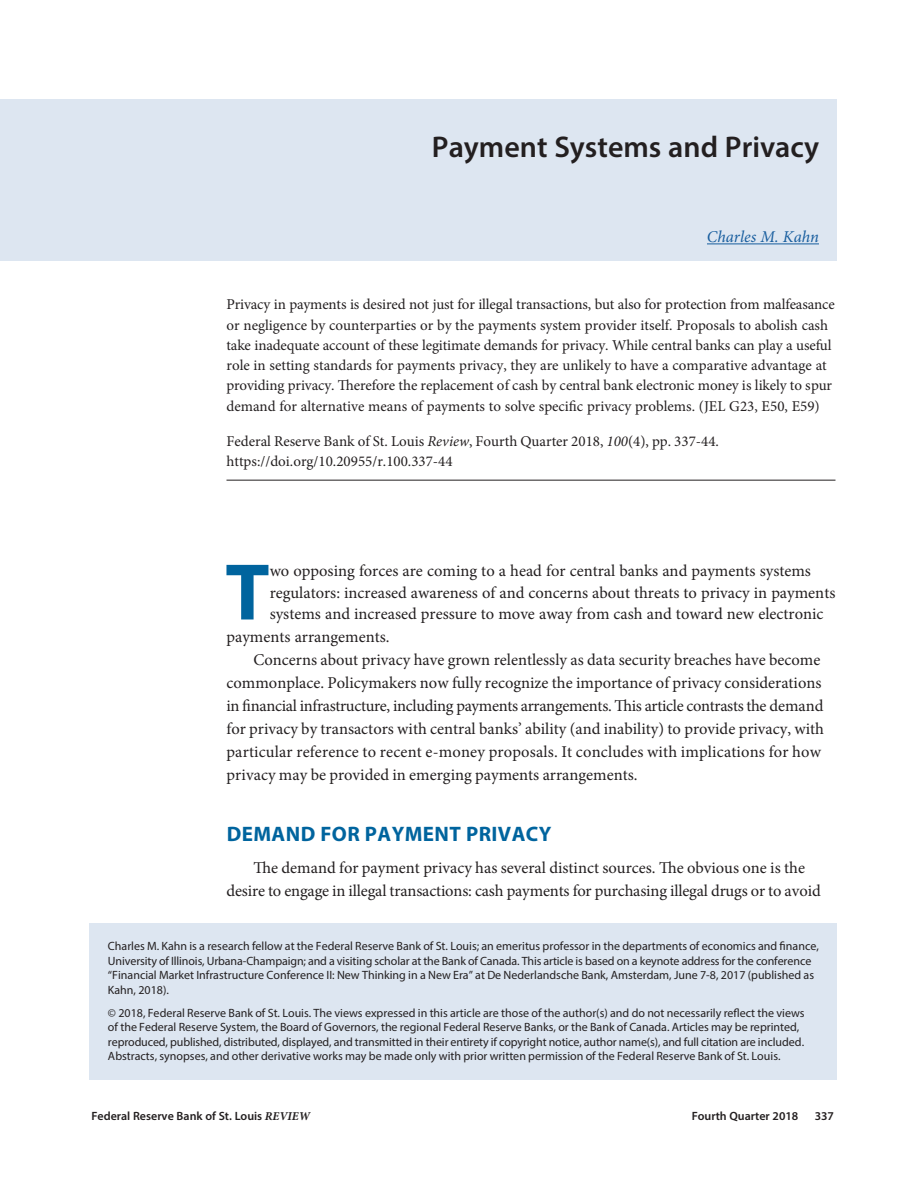
<style>
.page{position:relative;width:918px;height:1188px;background:#fff}
.page>*{position:absolute;margin:0;border:0;box-sizing:border-box;transform-origin:0 0}
.Drop_Cap{font:700 81px "Myriad Pro";color:#00649e}
.t1{font:600 30px "Myriad Pro";color:#231f20}
._1_Head{font:700 21px "Myriad Pro";letter-spacing:.02em;color:#00649e}
.Text{font:16.5px/23px "Minion Pro";color:#231f20}
.Drop_Cap-2{font:16.5px "Minion Pro";color:#231f20}
.Author{font:italic 16.5px "Minion Pro";color:#175d9e}
.Abstract_Citation{font:15px/20.2px "Minion Pro";color:#231f20}
.Author_Note{font:12px/14.4px "Myriad Pro";color:#231f20}
.t2{font:600 12px "Myriad Pro";color:#231f20}
.s1{font-style:italic}
.s2{font-family:"Minion Pro";font-weight:700;font-style:italic}
</style>
<div class="page">
<div style="left:0;top:99px;width:837px;height:162px;background:#dde6f1"></div>
<hr style="left:707px;top:243px;width:112px;height:1px;background:#175d9e">
<hr style="left:226px;top:480px;width:610px;height:1px;background:#231f20">
<div style="left:90px;top:923px;width:747px;height:157px;background:#dde6f1"></div>
<p class="t1" style="left:432px;top:128px;width:389px">Payment Systems and Privacy</p>
<p class="Author" style="left:707px;top:226px;width:114px">Charles M. Kahn</p>
<p class="Abstract_Citation" style="left:226px;top:295px;width:610px">Privacy in payments is desired not just for illegal transactions, but also for protection from malfeasance or negligence by counterparties or by the payments system provider itself. Proposals to abolish cash take inadequate account of these legitimate demands for privacy. While central banks can play a useful role in setting standards for payments privacy, they are unlikely to have a comparative advantage at providing privacy. Therefore the replacement of cash by central bank electronic money is likely to spur demand for alternative means of payments to solve specific privacy problems. (JEL G23, E50, E59)</p>
<p class="Abstract_Citation" style="left:226px;top:431px;width:494px">Federal Reserve Bank of St. Louis <span class="s1">Review</span>, Fourth Quarter 2018, <span class="s1">100</span>(4), pp. 337-44. https://doi.org/10.20955/r.100.337-44</p>
<p class="Drop_Cap" style="left:225px;top:539px;width:46px">T</p>
<p class="Drop_Cap-2" style="left:270px;top:560px;width:543px">wo opposing forces are coming to a head for central banks and payments systems</p>
<p class="Drop_Cap-2" style="left:270px;top:581px;width:567px">regulators: increased awareness of and concerns about threats to privacy in payments</p>
<p class="Drop_Cap-2" style="left:270px;top:603px;width:555px">systems and increased pressure to move away from cash and toward new electronic</p>
<p class="Drop_Cap-2" style="left:227px;top:626px;width:165px">payments arrangements.</p>
<p class="Text" style="left:227px;top:649px;width:599px;text-indent:27px">Concerns about privacy have grown relentlessly as data security breaches have become commonplace. Policymakers now fully recognize the importance of privacy considerations in financial infrastructure, including payments arrangements. This article contrasts the demand for privacy by transactors with central banks’ ability (and inability) to provide privacy, with particular reference to recent e-money proposals. It concludes with implications for how privacy may be provided in emerging payments arrangements.</p>
<p class="_1_Head" style="left:227px;top:820px;width:326px">DEMAND FOR PAYMENT PRIVACY</p>
<p class="Text" style="left:227px;top:856px;width:596px;text-indent:27px">The demand for payment privacy has several distinct sources. The obvious one is the desire to engage in illegal transactions: cash payments for purchasing illegal drugs or to avoid</p>
<p class="Author_Note" style="left:108px;top:939px;width:712px">Charles M. Kahn is a research fellow at the Federal Reserve Bank of St. Louis; an emeritus professor in the departments of economics and finance, University of Illinois, Urbana-Champaign; and a visiting scholar at the Bank of Canada. This article is based on a keynote address for the conference “Financial Market Infrastructure Conference II: New Thinking in a New Era” at De Nederlandsche Bank, Amsterdam, June 7-8, 2017 (published as Kahn, 2018).</p>
<p class="Author_Note" style="left:108px;top:1006px;width:698px">© 2018, Federal Reserve Bank of St. Louis. The views expressed in this article are those of the author(s) and do not necessarily reflect the views of the Federal Reserve System, the Board of Governors, the regional Federal Reserve Banks, or the Bank of Canada. Articles may be reprinted, reproduced, published, distributed, displayed, and transmitted in their entirety if copyright notice, author name(s), and full citation are included.<br>Abstracts, synopses, and other derivative works may be made only with prior written permission of the Federal Reserve Bank of St. Louis.</p>
<p class="t2" style="left:91px;top:1108px;width:220px">Federal Reserve Bank of St. Louis <span class="s2">REVIEW</span></p>
<p class="t2" style="left:692px;top:1108px;width:108px">Fourth Quarter 2018</p>
<p class="t2" style="left:815px;top:1108px;width:21px">337</p>
</div>
